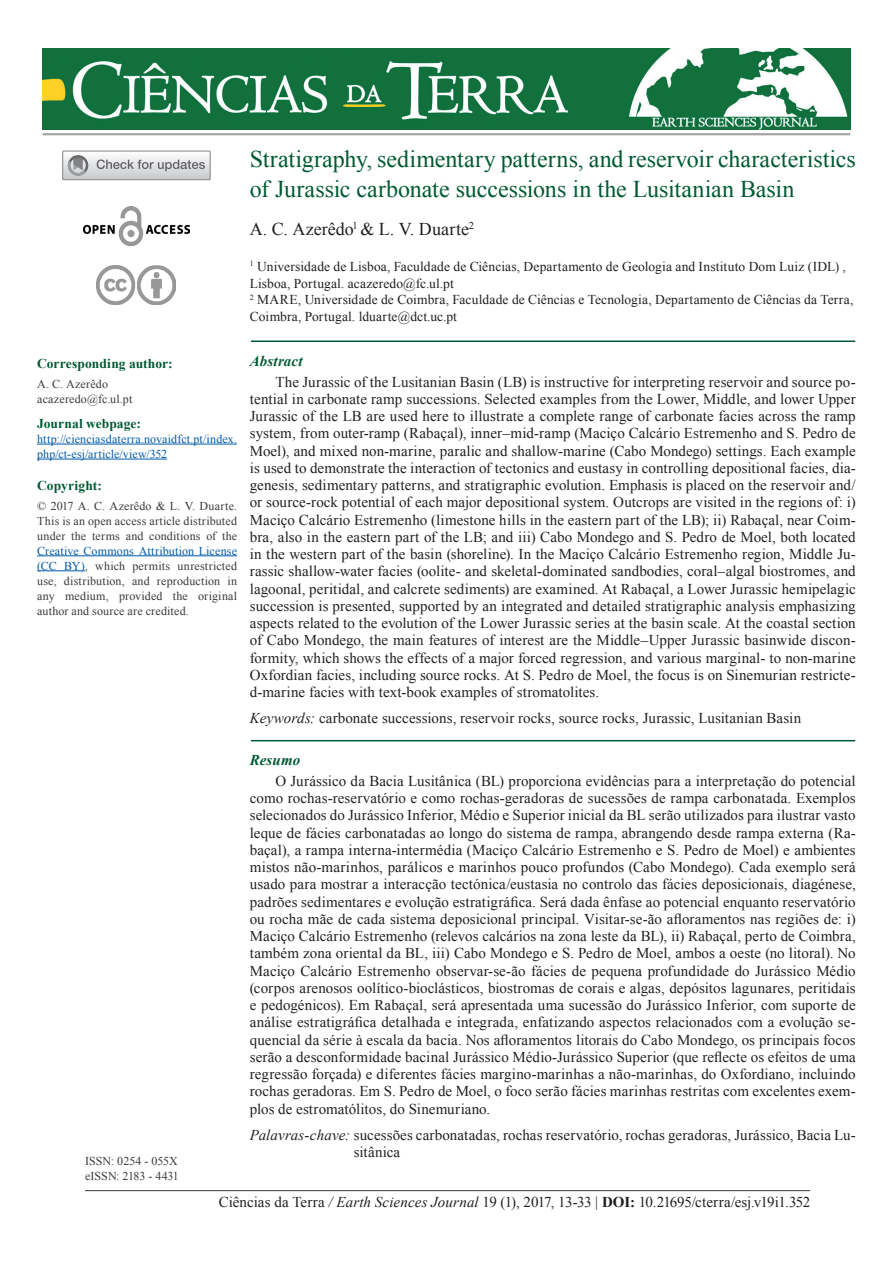
<style>
.page{position:relative;width:893px;height:1263px;background:#fff}
.page>*{position:absolute;margin:0;border:0;box-sizing:border-box;transform-origin:0 0}
.Titulo_Artigo_Coluna{font:24px/30px "Times New Roman";color:#005a34}
.Autores_Coluna_Princ{font:18px "Times New Roman";letter-spacing:.005em;color:#231f20}
.Abstract_Resumo_text{font:15px/17.2px "Times New Roman";letter-spacing:.005em;color:#231f20;text-align:justify}
.Abstract_Resumo_Keyw{font:15px/17.2px "Times New Roman";letter-spacing:.005em;color:#231f20}
.Abstract_Resumo_titu{font:italic 700 15px "Times New Roman";letter-spacing:.01em;color:#005a34}
.Filiação_Autores_Col{font:13.5px/16.8px "Times New Roman";letter-spacing:.01em;color:#231f20}
.Corresponding_Autor{font:700 13.5px "Times New Roman";letter-spacing:.005em;color:#005a34}
.Corresponding_Autor-2{font:12px/15px "Times New Roman";letter-spacing:.01em;color:#3b3838;text-align:justify}
.Corresponding_Autor-3{font:12px/15px "Times New Roman";letter-spacing:.01em;color:#015aaa}
.s1{font-style:italic}
.s2{font-weight:700}
.s3{color:#015aaa}
</style>
<div class="page">
<hr style="left:37px;top:444px;width:200px;height:1px;background:#015aaa">
<hr style="left:37px;top:459px;width:130px;height:1px;background:#015aaa">
<hr style="left:37px;top:555px;width:200px;height:1px;background:#015aaa">
<hr style="left:37px;top:570px;width:48px;height:1px;background:#015aaa">
<hr style="left:251px;top:340px;width:604px;height:2px;background:#005a34">
<hr style="left:85px;top:1190px;width:725px;height:1px;background:#3b3838">
<hr style="left:251px;top:740px;width:604px;height:1px;background:#005a34">
<img style="left:43px;top:48px;width:807px;height:81px">
<hr style="left:43px;top:133px;width:807px;height:2px;background:#a5a5a5">
<img style="left:83px;top:207px;width:106px;height:38px">
<img style="left:97px;top:266px;width:78px;height:38px">
<svg style="left:62px;top:150px;width:149px;height:31px"></svg>
<svg style="left:63px;top:151px;width:147px;height:29px"></svg>
<p class="Titulo_Artigo_Coluna" style="left:250px;top:144px;width:607px">Stratigraphy, sedimentary patterns, and reservoir characteristics of Jurassic carbonate successions in the Lusitanian Basin</p>
<p class="Autores_Coluna_Princ" style="left:250px;top:217px;width:226px">A. C. Azerêdo<sup>1</sup> &amp; L. V. Duarte<sup>2</sup></p>
<p class="Filiação_Autores_Col" style="left:250px;top:258px;width:598px"><sup>1</sup> Universidade de Lisboa, Faculdade de Ciências, Departamento de Geologia and Instituto Dom Luiz (IDL) ,<br>Lisboa, Portugal. acazeredo@fc.ul.pt</p>
<p class="Filiação_Autores_Col" style="left:250px;top:291px;width:605px"><sup>2</sup> MARE, Universidade de Coimbra, Faculdade de Ciências e Tecnologia, Departamento de Ciências da Terra,<br>Coimbra, Portugal. lduarte@dct.uc.pt</p>
<p class="Abstract_Resumo_titu" style="left:250px;top:350px;width:54px">Abstract</p>
<p class="Abstract_Resumo_text" style="left:250px;top:373px;width:607px;text-indent:26px">The Jurassic of the Lusitanian Basin (LB) is instructive for interpreting reservoir and source po&shy;tential in carbonate ramp successions. Selected examples from the Lower, Middle, and lower Upper Jurassic of the LB are used here to illustrate a complete range of carbonate facies across the ramp system, from outer-ramp (Rabaçal), inner–mid-ramp (Maciço Calcário Estremenho and S. Pedro de Moel), and mixed non-marine, paralic and shallow-marine (Cabo Mondego) settings. Each example is used to demonstrate the interaction of tectonics and eustasy in controlling depositional facies, dia&shy;genesis, sedimentary patterns, and stratigraphic evolution. Emphasis is placed on the reservoir and/ or source-rock potential of each major depositional system. Outcrops are visited in the regions of: i)<br>Maciço Calcário Estremenho (limestone hills in the eastern part of the LB); ii) Rabaçal, near Coim&shy;bra, also in the eastern part of the LB; and iii) Cabo Mondego and S. Pedro de Moel, both located in the western part of the basin (shoreline). In the Maciço Calcário Estremenho region, Middle Ju&shy;rassic shallow-water facies (oolite- and skeletal-dominated sandbodies, coral–algal biostromes, and lagoonal, peritidal, and calcrete sediments) are examined. At Rabaçal, a Lower Jurassic hemipelagic succession is presented, supported by an integrated and detailed stratigraphic analysis emphasizing aspects related to the evolution of the Lower Jurassic series at the basin scale. At the coastal section of Cabo Mondego, the main features of interest are the Middle–Upper Jurassic basinwide discon&shy;formity, which shows the effects of a major forced regression, and various marginal- to non-marine Oxfordian facies, including source rocks. At S. Pedro de Moel, the focus is on Sinemurian restricte&shy;d-marine facies with text-book examples of stromatolites.</p>
<p class="Abstract_Resumo_Keyw" style="left:250px;top:709px;width:553px"><span class="s1">Keywords:</span> carbonate successions, reservoir rocks, source rocks, Jurassic, Lusitanian Basin</p>
<p class="Abstract_Resumo_titu" style="left:250px;top:749px;width:52px">Resumo</p>
<p class="Abstract_Resumo_text" style="left:250px;top:772px;width:607px;text-indent:26px">O Jurássico da Bacia Lusitânica (BL) proporciona evidências para a interpretação do potencial como rochas-reservatório e como rochas-geradoras de sucessões de rampa carbonatada. Exemplos selecionados do Jurássico Inferior, Médio e Superior inicial da BL serão utilizados para ilustrar vasto leque de fácies carbonatadas ao longo do sistema de rampa, abrangendo desde rampa externa (Ra&shy;baçal), a rampa interna-intermédia (Maciço Calcário Estremenho e S. Pedro de Moel) e ambientes mistos não-marinhos, parálicos e marinhos pouco profundos (Cabo Mondego). Cada exemplo será usado para mostrar a interacção tectónica/eustasia no controlo das fácies deposicionais, diagénese, padrões sedimentares e evolução estratigráfica. Será dada ênfase ao potencial enquanto reservatório ou rocha mãe de cada sistema deposicional principal. Visitar-se-ão afloramentos nas regiões de: i)<br>Maciço Calcário Estremenho (relevos calcários na zona leste da BL), ii) Rabaçal, perto de Coimbra, também zona oriental da BL, iii) Cabo Mondego e S. Pedro de Moel, ambos a oeste (no litoral). No Maciço Calcário Estremenho observar-se-ão fácies de pequena profundidade do Jurássico Médio (corpos arenosos oolítico-bioclásticos, biostromas de corais e algas, depósitos lagunares, peritidais e pedogénicos). Em Rabaçal, será apresentada uma sucessão do Jurássico Inferior, com suporte de análise estratigráfica detalhada e integrada, enfatizando aspectos relacionados com a evolução se&shy;quencial da série à escala da bacia. Nos afloramentos litorais do Cabo Mondego, os principais focos serão a desconformidade bacinal Jurássico Médio-Jurássico Superior (que reflecte os efeitos de uma regressão forçada) e diferentes fácies margino-marinhas a não-marinhas, do Oxfordiano, incluindo rochas geradoras. Em S. Pedro de Moel, o foco serão fácies marinhas restritas com excelentes exem&shy;plos de estromatólitos, do Sinemuriano.</p>
<p class="Abstract_Resumo_Keyw" style="left:354px;top:1126px;width:503px;text-indent:-104px"><span class="s1">Palavras-chave:</span> sucessões carbonatadas, rochas reservatório, rochas geradoras, Jurássico, Bacia Lu&shy;sitânica</p>
<p class="Abstract_Resumo_text" style="left:219px;top:1193px;width:593px">Ciências da Terra <span class="s1">/ Earth Sciences Journal</span> 19 (1), 2017, 13-33 | <span class="s2">DOI:</span> 10.21695/cterra/esj.v19i1.352</p>
<p class="Corresponding_Autor" style="left:37px;top:355px;width:137px">Corresponding author:</p>
<p class="Corresponding_Autor-2" style="left:37px;top:376px;width:72px">A. C. Azerêdo</p>
<p class="Corresponding_Autor-2" style="left:37px;top:391px;width:97px">acazeredo@fc.ul.pt</p>
<p class="Corresponding_Autor" style="left:37px;top:414px;width:105px">Journal webpage:</p>
<p class="Corresponding_Autor-3" style="left:37px;top:431px;width:201px">http://cienciasdaterra.novaidfct.pt/index. php/ct-esj/article/view/352</p>
<p class="Corresponding_Autor" style="left:37px;top:476px;width:66px">Copyright:</p>
<p class="Corresponding_Autor-2" style="left:37px;top:498px;width:201px">© 2017 A. C. Azerêdo &amp; L. V. Duarte.<br>This is an open access article distributed under the terms and conditions of the <span class="s3">Creative Commons Attribution License (CC BY)</span>, which permits unrestricted use, distribution, and reproduction in any medium, provided the original author and source are credited.</p>
<p class="Corresponding_Autor-2" style="left:85px;top:1153px;width:94px">ISSN: 0254 - 055X</p>
<p class="Corresponding_Autor-2" style="left:85px;top:1168px;width:95px">eISSN: 2183 - 4431</p>
</div>
